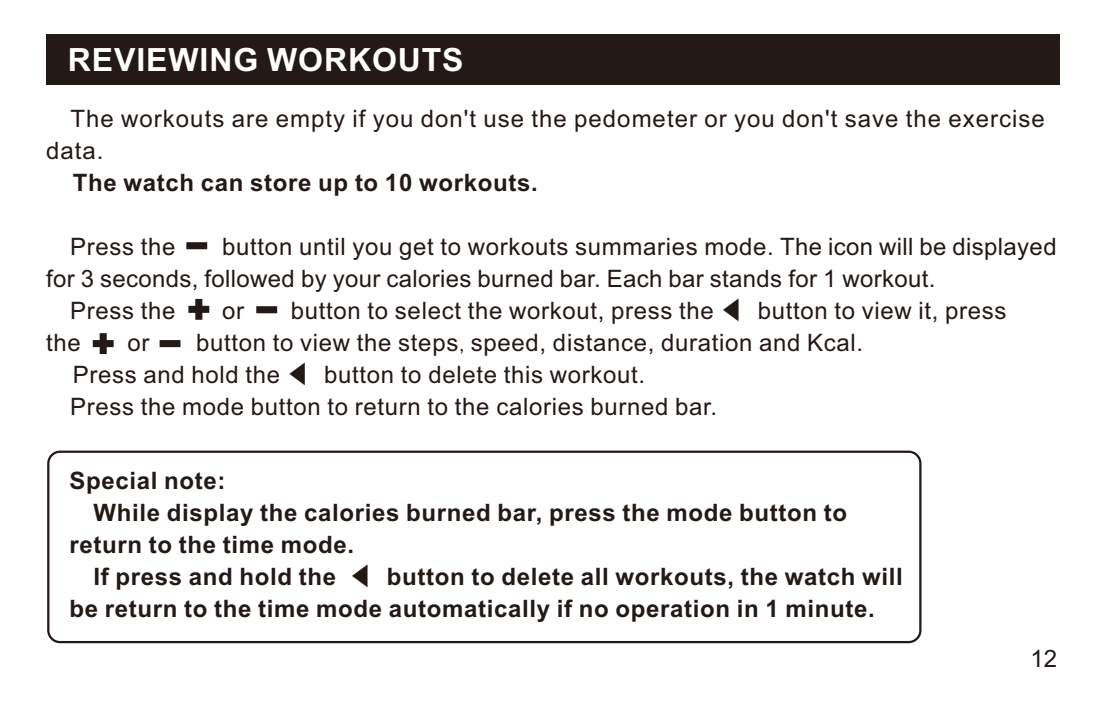
<style>
.page{position:relative;width:1100px;height:703px;background:#fff}
.page>*{position:absolute;margin:0;border:0;box-sizing:border-box;transform-origin:0 0}
.t1{font:700 32px "Arial";letter-spacing:.03em;color:#fff}
.t2{font:24px/32px "Arial";letter-spacing:.03em;color:#231916}
.t3{font:700 24px "Arial";letter-spacing:.03em;color:#231916}
.s1{font-family:"Koz Min Pr 6 N";font-weight:300}
.s2{font-family:"Adobe Fangsong Std"}
</style>
<div class="page">
<div style="left:47px;top:451px;width:874px;height:192px;border:2px solid #231916;border-radius:12px"></div>
<div style="left:46px;top:35px;width:1013px;height:50px;background:#231916"></div>
<svg style="left:186px;top:242px;width:22px;height:8px"></svg>
<svg style="left:188px;top:298px;width:22px;height:22px"></svg>
<svg style="left:256px;top:306px;width:22px;height:8px"></svg>
<svg style="left:92px;top:333px;width:22px;height:21px"></svg>
<svg style="left:159px;top:340px;width:22px;height:8px"></svg>
<h1 class="t1" style="left:68px;top:48px;width:397px">REVIEWING WORKOUTS</h1>
<p class="t2" style="left:46px;top:105px;width:1000px;text-indent:24px">The workouts are empty if you don't use the pedometer or you don't save the exercise data.</p>
<p class="t3" style="left:73px;top:174px;width:466px">The watch can store up to 10 workouts.</p>
<p class="t2" style="left:70px;top:233px;width:107px">Press the</p>
<p class="t2" style="left:222px;top:233px;width:836px">button until you get to workouts summaries mode. The icon will be displayed</p>
<p class="t2" style="left:46px;top:265px;width:891px">for 3 seconds, followed by your calories burned bar. Each bar stands for 1 workout.</p>
<p class="t2" style="left:70px;top:297px;width:107px">Press the</p>
<p class="t2" style="left:222px;top:297px;width:23px">or</p>
<p class="t2" style="left:291px;top:297px;width:717px">button to select the workout, press the <span class="s1">◀</span> button to view it, press</p>
<p class="t2" style="left:46px;top:329px;width:36px">the</p>
<p class="t2" style="left:127px;top:329px;width:23px">or</p>
<p class="t2" style="left:70px;top:329px;width:795px;text-indent:126px">button to view the steps<span class="s2">,</span> speed, distance, duration and Kcal.<br>Press and hold the <span class="s1">◀</span> button to delete this workout.<br>Press the mode button to return to the calories burned bar.</p>
<p class="t3" style="left:70px;top:472px;width:158px">Special note:</p>
<p class="t3" style="left:93px;top:504px;width:755px">While display the calories burned bar, press the mode button to</p>
<p class="t3" style="left:69px;top:536px;width:286px">return to the time mode.</p>
<p class="t3" style="left:93px;top:568px;width:811px">If press and hold the <span class="s1">◀</span> button to delete all workouts, the watch will</p>
<p class="t3" style="left:69px;top:600px;width:807px">be return to the time mode automatically if no operation in 1 minute.</p>
<p class="t2" style="left:1030px;top:644px;width:28px">12</p>
</div>
